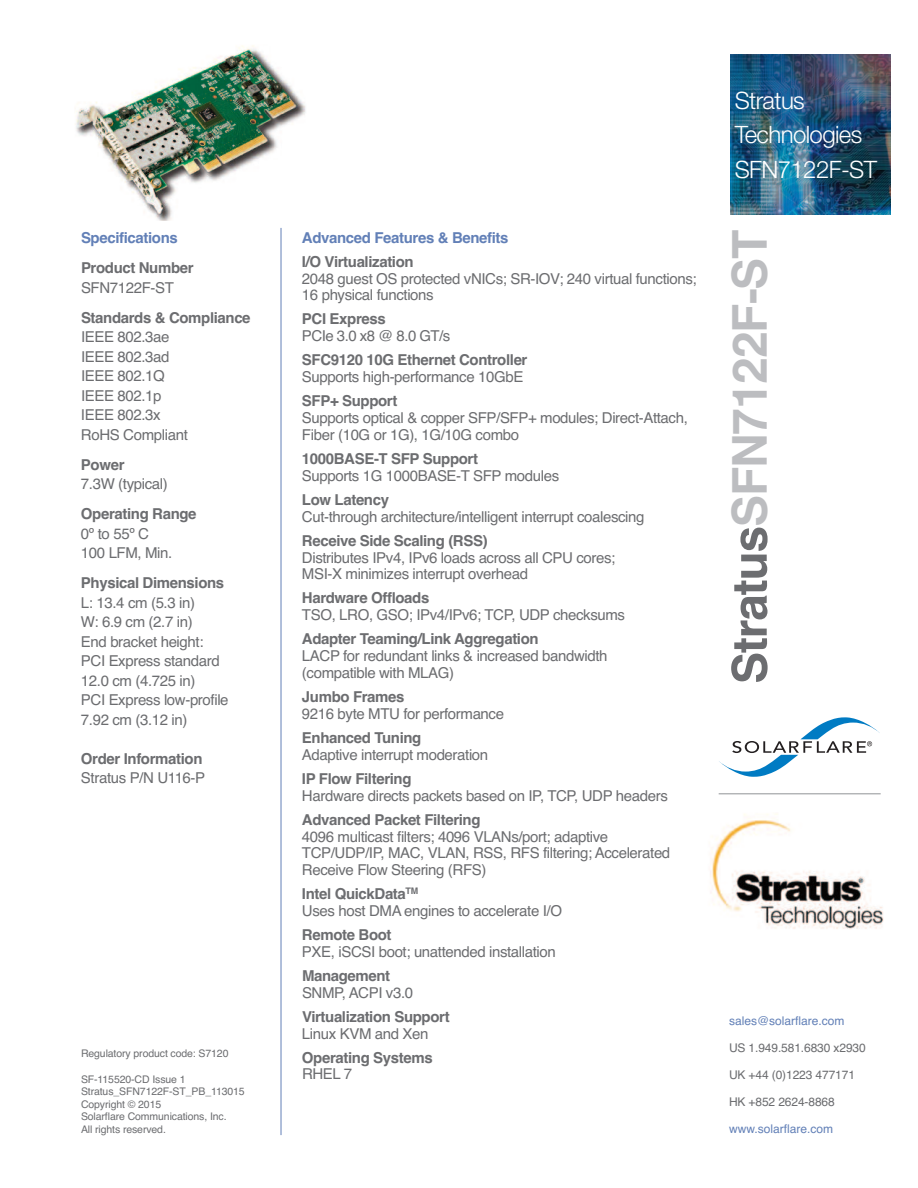
<style>
.page{position:relative;width:918px;height:1188px;background:#fff}
.page>*{position:absolute;margin:0;border:0;box-sizing:border-box;transform-origin:0 0}
.t1{font:700 48px "Helvetica";letter-spacing:-.025em;color:#bcbdc0}
.t2{font:300 24px/34.5px "Helvetica Neue";letter-spacing:-.025em;color:#fff}
.t3{font:15px/19.5px "Helvetica";letter-spacing:-.025em;color:#6c6d70}
.t4{font:700 15px "Helvetica";letter-spacing:-.025em;color:#6c6d70}
.t5{font:700 15px "Helvetica";letter-spacing:-.025em;color:#6280b7}
.t6{font:12px "Helvetica";letter-spacing:-.01em;color:#6c6d70}
.t7{font:12px "Helvetica";color:#6280b7}
.t8{font:10.5px/12.6px "Helvetica";letter-spacing:-.01em;color:#6c6d70}
.s1{font-weight:700}
</style>
<div class="page">
<img style="left:730px;top:54px;width:161px;height:161px">
<svg style="left:731px;top:528px;width:37px;height:154px"></svg>
<img style="left:75px;top:45px;width:231px;height:176px">
<hr style="left:281px;top:228px;width:1px;height:907px;background:#6280b7">
<svg style="left:719px;top:717px;width:161px;height:60px"></svg>
<hr style="left:719px;top:793px;width:162px;height:1px;background:#919396">
<img style="left:710px;top:813px;width:174px;height:116px">
<p class="t5" style="left:81px;top:229px;width:98px">Specifications</p>
<p class="t4" style="left:81px;top:259px;width:114px">Product Number</p>
<p class="t3" style="left:81px;top:278px;width:94px">SFN7122F-ST</p>
<p class="t4" style="left:81px;top:309px;width:171px">Standards &amp; Compliance</p>
<p class="t3" style="left:81px;top:327px;width:108px">IEEE 802.3ae<br>IEEE 802.3ad<br>IEEE 802.1Q<br>IEEE 802.1p<br>IEEE 802.3x<br>RoHS Compliant</p>
<p class="t4" style="left:81px;top:456px;width:45px">Power</p>
<p class="t3" style="left:81px;top:474px;width:88px">7.3W (typical)</p>
<p class="t4" style="left:81px;top:505px;width:117px">Operating Range</p>
<p class="t3" style="left:81px;top:524px;width:93px">0º to 55º C<br>100 LFM, Min.</p>
<p class="t4" style="left:81px;top:574px;width:145px">Physical Dimensions</p>
<p class="t3" style="left:81px;top:593px;width:149px">L: 13.4 cm (5.3 in)<br>W: 6.9 cm (2.7 in)<br>End bracket height:<br>PCI Express standard<br>12.0 cm (4.725 in)<br>PCI Express low-profile<br>7.92 cm (3.12 in)</p>
<p class="t4" style="left:81px;top:750px;width:123px">Order Information</p>
<p class="t3" style="left:81px;top:768px;width:126px">Stratus P/N U116-P</p>
<p class="t8" style="left:81px;top:1048px;width:149px">Regulatory product code: S7120</p>
<p class="t8" style="left:81px;top:1073px;width:165px">SF-115520-CD Issue 1<br>Stratus_SFN7122F-ST_PB_113015<br>Copyright © 2015<br>Solarflare Communications, Inc.<br>All rights reserved.</p>
<p class="t5" style="left:302px;top:229px;width:208px">Advanced Features &amp; Benefits</p>
<p class="t4" style="left:302px;top:253px;width:113px">I/O Virtualization</p>
<p class="t3" style="left:302px;top:270px;width:396px;line-height:16.6px">2048 guest OS protected vNICs; SR-IOV; 240 virtual functions;<br>16 physical functions</p>
<p class="t4" style="left:302px;top:311px;width:85px">PCI Express</p>
<p class="t3" style="left:302px;top:326px;width:150px">PCIe 3.0 x8 @ 8.0 GT/s</p>
<p class="t4" style="left:302px;top:351px;width:227px">SFC9120 10G Ethernet Controller</p>
<p class="t3" style="left:302px;top:367px;width:223px">Supports high-performance 10GbE</p>
<p class="t4" style="left:302px;top:392px;width:97px">SFP+ Support</p>
<p class="t3" style="left:302px;top:410px;width:387px;line-height:16.6px">Supports optical &amp; copper SFP/SFP+ modules; Direct-Attach,<br>Fiber (10G or 1G), 1G/10G combo</p>
<p class="t4" style="left:302px;top:450px;width:178px">1000BASE-T SFP Support</p>
<p class="t3" style="left:302px;top:466px;width:259px">Supports 1G 1000BASE-T SFP modules</p>
<p class="t4" style="left:302px;top:491px;width:89px">Low Latency</p>
<p class="t3" style="left:302px;top:507px;width:344px">Cut-through architecture/intelligent interrupt coalescing</p>
<p class="t4" style="left:302px;top:532px;width:187px">Receive Side Scaling (RSS)</p>
<p class="t3" style="left:302px;top:549px;width:315px;line-height:16.6px">Distributes IPv4, IPv6 loads across all CPU cores;<br>MSI-X minimizes interrupt overhead</p>
<p class="t4" style="left:302px;top:590px;width:129px">Hardware Offloads</p>
<p class="t3" style="left:302px;top:605px;width:325px">TSO, LRO, GSO; IPv4/IPv6; TCP, UDP checksums</p>
<p class="t4" style="left:302px;top:630px;width:238px">Adapter Teaming/Link Aggregation</p>
<p class="t3" style="left:302px;top:648px;width:307px;line-height:16.6px">LACP for redundant links &amp; increased bandwidth (compatible with MLAG)</p>
<p class="t4" style="left:302px;top:688px;width:104px">Jumbo Frames</p>
<p class="t3" style="left:302px;top:704px;width:204px">9216 byte MTU for performance</p>
<p class="t4" style="left:302px;top:729px;width:121px">Enhanced Tuning</p>
<p class="t3" style="left:302px;top:745px;width:188px">Adaptive interrupt moderation</p>
<p class="t4" style="left:302px;top:770px;width:111px">IP Flow Filtering</p>
<p class="t3" style="left:302px;top:786px;width:367px">Hardware directs packets based on IP, TCP, UDP headers</p>
<p class="t4" style="left:302px;top:811px;width:180px">Advanced Packet Filtering</p>
<p class="t3" style="left:302px;top:828px;width:370px;line-height:16.6px">4096 multicast filters; 4096 VLANs/port; adaptive<br>TCP/UDP/IP, MAC, VLAN, RSS, RFS filtering; Accelerated<br>Receive Flow Steering (RFS)</p>
<p class="t3" style="left:302px;top:886px;width:262px;line-height:16.6px"><span class="s1">Intel QuickData</span><sup>TM<br></sup>Uses host DMA engines to accelerate I/O</p>
<p class="t4" style="left:302px;top:926px;width:91px">Remote Boot</p>
<p class="t3" style="left:302px;top:942px;width:255px">PXE, iSCSI boot; unattended installation</p>
<p class="t4" style="left:302px;top:967px;width:90px">Management</p>
<p class="t3" style="left:302px;top:983px;width:113px">SNMP, ACPI v3.0</p>
<p class="t4" style="left:302px;top:1008px;width:149px">Virtualization Support</p>
<p class="t3" style="left:302px;top:1024px;width:128px">Linux KVM and Xen</p>
<p class="t4" style="left:302px;top:1049px;width:132px">Operating Systems</p>
<p class="t3" style="left:302px;top:1065px;width:52px">RHEL 7</p>
<h2 class="t2" style="left:735px;top:82px;width:144px">Stratus<br>Technologies<br>SFN7122F-ST</h2>
<h1 class="t1" style="left:722px;top:527px;width:299px;rotate:-90deg">SFN7122F-ST</h1>
<p class="t7" style="left:729px;top:1014px;width:117px">sales@solarflare.com</p>
<p class="t6" style="left:729px;top:1041px;width:138px">US 1.949.581.6830 x2930</p>
<p class="t6" style="left:729px;top:1068px;width:128px">UK +44 (0)1223 477171</p>
<p class="t6" style="left:729px;top:1095px;width:107px">HK +852 2624-8868</p>
<p class="t7" style="left:729px;top:1122px;width:106px">www.solarflare.com</p>
</div>
